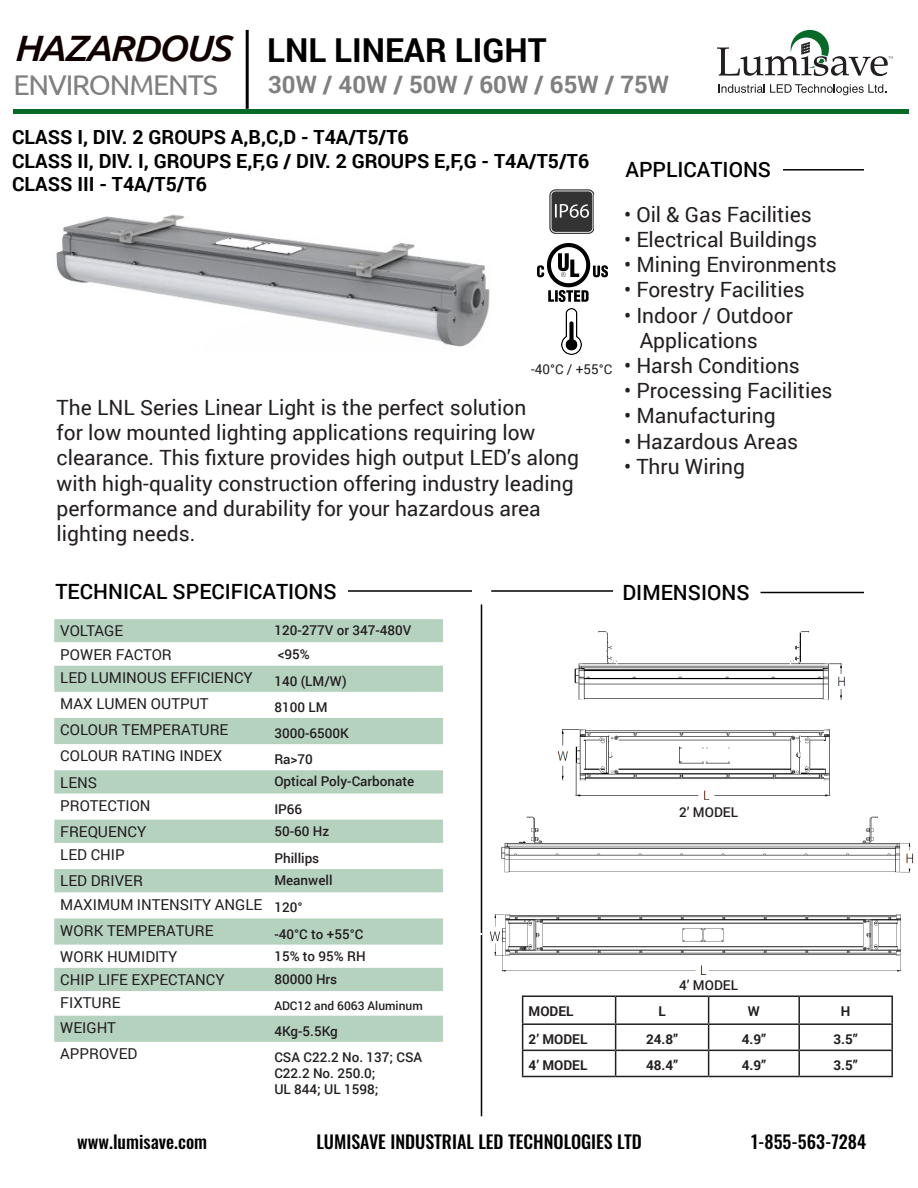
<style>
.page{position:relative;width:918px;height:1188px;background:#fff}
.page>*{position:absolute;margin:0;border:0;box-sizing:border-box;transform-origin:0 0}
.t1{font:italic 500 36.6px "Ubuntu";letter-spacing:-.04em;color:#100000;scale:1.06 1}
.t2{font:700 33px "Roboto";color:#000}
.t3{font:28.5px "Ubuntu";letter-spacing:-.04em;color:#808080}
.t4{font:700 24px "Roboto";color:#808080}
.t5{font:21px/25.2px "Roboto";color:#231f20}
.t6{font:500 21px "Roboto";color:#000}
.t7{font:700 19.5px "Roboto";color:#000}
.t8{font:500 18px "Oswald";color:#000}
.t9{font:15px "Roboto";color:#231f20}
.t10{font:500 13.5px/16.2px "Roboto";color:#231f20}
.t11{font:700 13.5px "Roboto";color:#231f20}
.t12{font:13.5px "Roboto";color:#231f20}
.t13{font:500 12px "Roboto";color:#231f20}
</style>
<div class="page">
<hr style="left:13px;top:109px;width:896px;height:4px;background:#086a29">
<svg style="left:717px;top:30px;width:176px;height:46px"></svg>
<svg style="left:718px;top:84px;width:168px;height:11px"></svg>
<hr style="left:246px;top:30px;width:3px;height:79px;background:#000">
<hr style="left:481px;top:604px;width:1px;height:512px;background:#000">
<hr style="left:348px;top:590px;width:124px;height:2px;background:#000">
<hr style="left:783px;top:169px;width:81px;height:2px;background:#000">
<hr style="left:760px;top:592px;width:104px;height:1px;background:#000">
<hr style="left:491px;top:590px;width:122px;height:2px;background:#000">
<img style="left:489px;top:816px;width:425px;height:159px">
<img style="left:557px;top:631px;width:288px;height:169px">
<div style="left:54px;top:619px;width:389px;height:23px;background:#b5d2bf"></div>
<svg style="left:54px;top:642px;width:389px;height:374px"></svg>
<div style="left:54px;top:666px;width:389px;height:26px;background:#b5d2bf"></div>
<div style="left:54px;top:718px;width:389px;height:26px;background:#b5d2bf"></div>
<svg style="left:54px;top:770px;width:389px;height:24px;background:#b7d3c0"></svg>
<div style="left:54px;top:820px;width:389px;height:23px;background:#b5d2bf"></div>
<div style="left:54px;top:869px;width:389px;height:23px;background:#b5d2bf"></div>
<svg style="left:54px;top:918px;width:389px;height:27px;background:#b7d3c1"></svg>
<div style="left:54px;top:968px;width:389px;height:23px;background:#b5d2bf"></div>
<div style="left:54px;top:1016px;width:389px;height:26px;background:#b5d2bf"></div>
<img style="left:550px;top:190px;width:44px;height:44px">
<img style="left:562px;top:309px;width:20px;height:46px">
<img style="left:537px;top:244px;width:71px;height:57px">
<img style="left:56px;top:214px;width:434px;height:133px">
<hr style="left:522px;top:995px;width:94px;height:2px;background:#231f20">
<hr style="left:616px;top:995px;width:93px;height:2px;background:#231f20">
<hr style="left:709px;top:995px;width:90px;height:2px;background:#231f20">
<hr style="left:799px;top:995px;width:94px;height:2px;background:#231f20">
<hr style="left:798px;top:997px;width:2px;height:26px;background:#231f20">
<hr style="left:891px;top:997px;width:2px;height:26px;background:#231f20">
<hr style="left:522px;top:1023px;width:94px;height:2px;background:#231f20">
<hr style="left:616px;top:1023px;width:93px;height:2px;background:#231f20">
<hr style="left:709px;top:1023px;width:90px;height:2px;background:#231f20">
<hr style="left:799px;top:1023px;width:94px;height:2px;background:#231f20">
<hr style="left:798px;top:1025px;width:2px;height:25px;background:#231f20">
<hr style="left:891px;top:1025px;width:2px;height:25px;background:#231f20">
<hr style="left:522px;top:1050px;width:94px;height:1px;background:#231f20">
<svg style="left:522px;top:997px;width:1px;height:79px"></svg>
<hr style="left:616px;top:1050px;width:93px;height:1px;background:#231f20">
<svg style="left:615px;top:997px;width:1px;height:79px"></svg>
<hr style="left:709px;top:1050px;width:90px;height:1px;background:#231f20">
<svg style="left:708px;top:997px;width:1px;height:79px"></svg>
<hr style="left:799px;top:1050px;width:94px;height:1px;background:#231f20">
<hr style="left:798px;top:1051px;width:2px;height:25px;background:#231f20">
<hr style="left:891px;top:1051px;width:2px;height:25px;background:#231f20">
<hr style="left:522px;top:1076px;width:94px;height:1px;background:#231f20">
<hr style="left:616px;top:1076px;width:93px;height:1px;background:#231f20">
<hr style="left:709px;top:1076px;width:90px;height:1px;background:#231f20">
<hr style="left:799px;top:1076px;width:94px;height:1px;background:#231f20">
<h1 class="t1" style="left:13px;top:25px;width:206px">HAZARDOUS</h1>
<h3 class="t3" style="left:13px;top:68px;width:206px">ENVIRONMENTS</h3>
<p class="t2" style="left:267px;top:27px;width:281px">LNL LINEAR LIGHT</p>
<p class="t4" style="left:268px;top:68px;width:403px">30W / 40W / 50W / 60W / 65W / 75W</p>
<p class="t7" style="left:12px;top:124px;width:398px">CLASS I, DIV. 2 GROUPS A,B,C,D - T4A/T5/T6</p>
<p class="t7" style="left:12px;top:147px;width:579px">CLASS II, DIV. I, GROUPS E,F,G / DIV. 2 GROUPS E,F,G - T4A/T5/T6</p>
<p class="t7" style="left:12px;top:170px;width:196px">CLASS III - T4A/T5/T6</p>
<p class="t12" style="left:531px;top:360px;width:83px">-40°C / +55°C</p>
<p class="t5" style="left:57px;top:394px;width:471px">The LNL Series Linear Light is the perfect solution</p>
<p class="t5" style="left:57px;top:419px;width:524px">for low mounted lighting applications requiring low clearance. This fixture provides high output LED’s along with high-quality construction offering industry leading performance and durability for your hazardous area lighting needs.</p>
<p class="t6" style="left:626px;top:155px;width:147px">APPLICATIONS</p>
<p class="t5" style="left:624px;top:201px;width:189px">• Oil &amp; Gas Facilities</p>
<p class="t5" style="left:624px;top:226px;width:195px">• Electrical Buildings</p>
<p class="t5" style="left:624px;top:251px;width:214px">• Mining Environments</p>
<p class="t5" style="left:624px;top:277px;width:182px">• Forestry Facilities</p>
<p class="t5" style="left:624px;top:302px;width:170px">• Indoor / Outdoor</p>
<p class="t5" style="left:640px;top:327px;width:120px">Applications</p>
<p class="t5" style="left:624px;top:352px;width:177px">• Harsh Conditions</p>
<p class="t5" style="left:624px;top:377px;width:210px">• Processing Facilities</p>
<p class="t5" style="left:624px;top:403px;width:153px">• Manufacturing</p>
<p class="t5" style="left:624px;top:428px;width:176px">• Hazardous Areas</p>
<p class="t5" style="left:624px;top:453px;width:123px">• Thru Wiring</p>
<p class="t6" style="left:56px;top:577px;width:283px">TECHNICAL SPECIFICATIONS</p>
<p class="t6" style="left:622px;top:578px;width:129px">DIMENSIONS</p>
<p class="t9" style="left:60px;top:621px;width:64px">VOLTAGE</p>
<p class="t10" style="left:274px;top:622px;width:139px">120-277V or 347-480V</p>
<p class="t9" style="left:60px;top:644px;width:113px">POWER FACTOR</p>
<p class="t10" style="left:278px;top:645px;width:34px">&lt;95%</p>
<p class="t9" style="left:60px;top:667px;width:194px">LED LUMINOUS EFFICIENCY</p>
<p class="t10" style="left:274px;top:672px;width:74px">140 (LM/W)</p>
<p class="t9" style="left:60px;top:693px;width:150px">MAX LUMEN OUTPUT</p>
<p class="t10" style="left:274px;top:699px;width:55px">8100 LM</p>
<p class="t9" style="left:60px;top:719px;width:170px">COLOUR TEMPERATURE</p>
<p class="t10" style="left:274px;top:725px;width:76px">3000-6500K</p>
<p class="t9" style="left:60px;top:746px;width:164px">COLOUR RATING INDEX</p>
<p class="t10" style="left:274px;top:751px;width:40px">Ra&gt;70</p>
<p class="t9" style="left:60px;top:772px;width:38px">LENS</p>
<p class="t10" style="left:274px;top:773px;width:142px">Optical Poly-Carbonate</p>
<p class="t9" style="left:60px;top:795px;width:92px">PROTECTION</p>
<p class="t10" style="left:274px;top:800px;width:29px">IP66</p>
<p class="t9" style="left:60px;top:821px;width:87px">FREQUENCY</p>
<p class="t10" style="left:274px;top:822px;width:56px">50-60 Hz</p>
<p class="t9" style="left:60px;top:844px;width:66px">LED CHIP</p>
<p class="t10" style="left:274px;top:850px;width:47px">Phillips</p>
<p class="t9" style="left:60px;top:870px;width:84px">LED DRIVER</p>
<p class="t10" style="left:274px;top:872px;width:60px">Meanwell</p>
<p class="t9" style="left:60px;top:894px;width:204px">MAXIMUM INTENSITY ANGLE</p>
<p class="t10" style="left:274px;top:899px;width:30px">120°</p>
<p class="t9" style="left:60px;top:920px;width:155px">WORK TEMPERATURE</p>
<p class="t10" style="left:274px;top:925px;width:91px">-40°C to +55°C</p>
<p class="t9" style="left:60px;top:946px;width:119px">WORK HUMIDITY</p>
<p class="t10" style="left:274px;top:947px;width:93px">15% to 95% RH</p>
<p class="t9" style="left:60px;top:969px;width:166px">CHIP LIFE EXPECTANCY</p>
<p class="t10" style="left:274px;top:971px;width:64px">80000 Hrs</p>
<p class="t9" style="left:60px;top:992px;width:62px">FIXTURE</p>
<p class="t13" style="left:274px;top:997px;width:150px">ADC12 and 6063 Aluminum</p>
<p class="t9" style="left:60px;top:1017px;width:57px">WEIGHT</p>
<p class="t10" style="left:274px;top:1022px;width:65px">4Kg-5.5Kg</p>
<p class="t9" style="left:60px;top:1043px;width:79px">APPROVED</p>
<p class="t10" style="left:274px;top:1049px;width:149px">CSA C22.2 No. 137; CSA<br>C22.2 No. 250.0;</p>
<p class="t10" style="left:274px;top:1081px;width:105px">UL 844; UL 1598;</p>
<p class="t10" style="left:679px;top:804px;width:60px">2’ MODEL</p>
<p class="t10" style="left:679px;top:977px;width:60px">4’ MODEL</p>
<p class="t11" style="left:529px;top:1002px;width:46px">MODEL</p>
<p class="t11" style="left:658px;top:1002px;width:9px">L</p>
<p class="t11" style="left:748px;top:1002px;width:13px">W</p>
<p class="t11" style="left:841px;top:1002px;width:11px">H</p>
<p class="t11" style="left:529px;top:1030px;width:60px">2’ MODEL</p>
<p class="t11" style="left:646px;top:1030px;width:34px">24.8”</p>
<p class="t11" style="left:742px;top:1030px;width:26px">4.9”</p>
<p class="t11" style="left:834px;top:1030px;width:26px">3.5”</p>
<p class="t11" style="left:529px;top:1056px;width:60px">4’ MODEL</p>
<p class="t11" style="left:646px;top:1056px;width:34px">48.4”</p>
<p class="t11" style="left:742px;top:1056px;width:26px">4.9”</p>
<p class="t11" style="left:834px;top:1056px;width:26px">3.5”</p>
<p class="t8" style="left:77px;top:1132px;width:131px">www.lumisave.com</p>
<p class="t8" style="left:316px;top:1132px;width:327px">LUMISAVE INDUSTRIAL LED TECHNOLOGIES LTD</p>
<p class="t8" style="left:751px;top:1132px;width:116px">1-855-563-7284</p>
</div>
